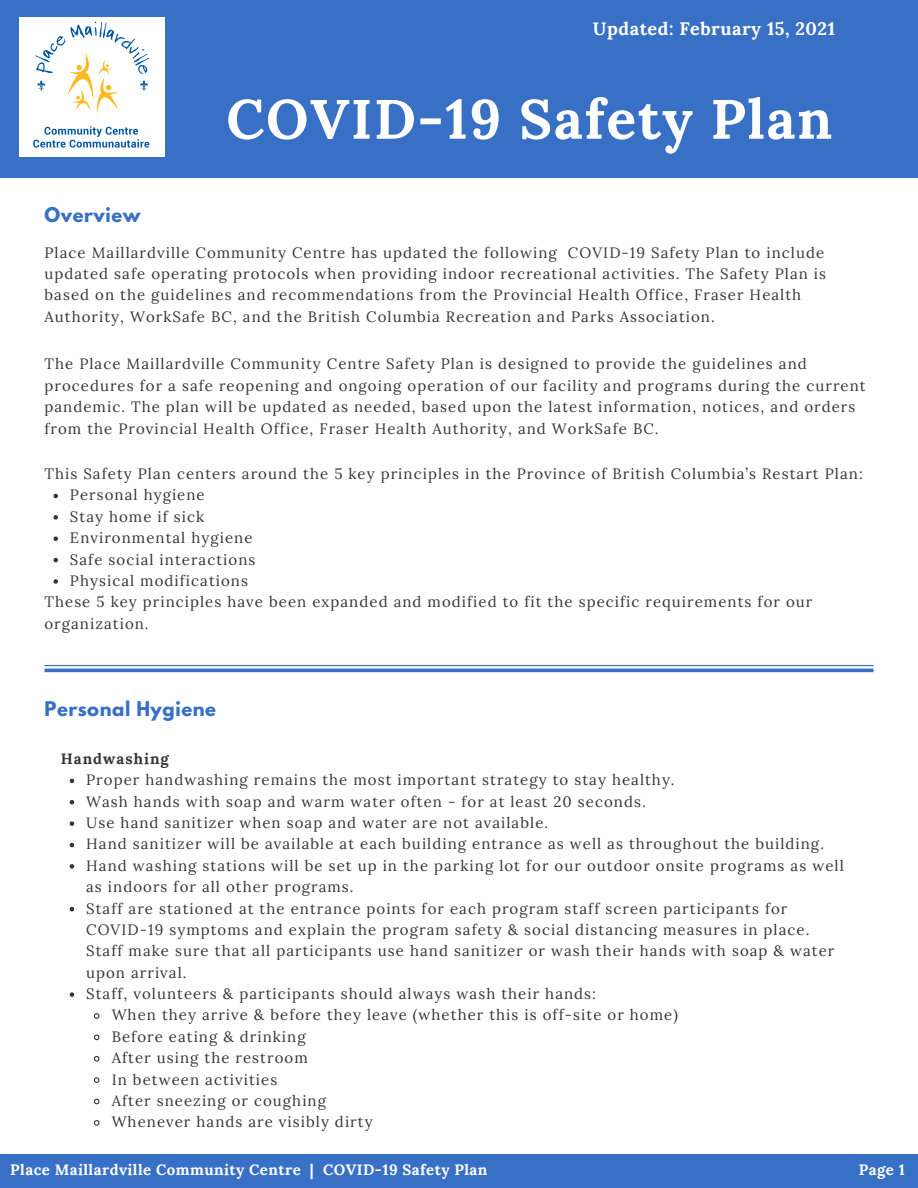
<style>
.page{position:relative;width:918px;height:1188px;background:#fff}
.page>*{position:absolute;margin:0;border:0;box-sizing:border-box;transform-origin:0 0}
.t1{font:700 55.2px "Lora";letter-spacing:.03em;color:#fff}
.t2{font:700 18px "League Spartan";letter-spacing:.03em;color:#3870c5}
.t3{font:700 18px "Lora";letter-spacing:.03em;color:#fff}
.t4{font:15px/21.3px "Lora";letter-spacing:.07em;color:#363636}
.t5{font:700 15px "Lora";letter-spacing:.03em;color:#fff}
.t6{font:700 15px "Lora";letter-spacing:.07em;color:#363636}
</style>
<div class="page">
<div style="left:0;top:0;width:918px;height:177px;background:#3870c5"></div>
<hr style="left:44px;top:665px;width:830px;height:1px;background:#3870c5">
<hr style="left:44px;top:669px;width:830px;height:3px;background:#3870c5">
<div style="left:0;top:1154px;width:918px;height:34px;background:#3870c5"></div>
<div style="left:19px;top:17px;width:145px;height:140px;background:#fff"></div>
<img style="left:33px;top:21px;width:117px;height:127px">
<svg style="left:53px;top:494px;width:5px;height:4px"></svg>
<svg style="left:53px;top:515px;width:5px;height:5px"></svg>
<svg style="left:53px;top:536px;width:5px;height:5px"></svg>
<svg style="left:53px;top:558px;width:5px;height:4px"></svg>
<svg style="left:53px;top:579px;width:5px;height:5px"></svg>
<svg style="left:70px;top:779px;width:4px;height:4px"></svg>
<svg style="left:70px;top:800px;width:4px;height:4px"></svg>
<svg style="left:70px;top:821px;width:4px;height:5px"></svg>
<svg style="left:70px;top:843px;width:4px;height:4px"></svg>
<svg style="left:70px;top:864px;width:4px;height:5px"></svg>
<svg style="left:70px;top:907px;width:4px;height:4px"></svg>
<svg style="left:70px;top:992px;width:4px;height:5px"></svg>
<svg style="left:93px;top:1013px;width:7px;height:6px"></svg>
<svg style="left:93px;top:1034px;width:7px;height:7px"></svg>
<svg style="left:93px;top:1055px;width:7px;height:7px"></svg>
<svg style="left:93px;top:1077px;width:7px;height:6px"></svg>
<svg style="left:93px;top:1098px;width:7px;height:7px"></svg>
<svg style="left:93px;top:1120px;width:7px;height:6px"></svg>
<p class="t3" style="left:593px;top:17px;width:244px">Updated: February 15, 2021</p>
<p class="t2" style="left:44px;top:206px;width:98px">Overview</p>
<p class="t1" style="left:226px;top:83px;width:607px">COVID-19 Safety Plan</p>
<p class="t4" style="left:44px;top:242px;width:783px">Place Maillardville Community Centre has updated the following COVID-19 Safety Plan to include updated safe operating protocols when providing indoor recreational activities. The Safety Plan is based on the guidelines and recommendations from the Provincial Health Office, Fraser Health Authority, WorkSafe BC, and the British Columbia Recreation and Parks Association.</p>
<p class="t4" style="left:44px;top:353px;width:764px">The Place Maillardville Community Centre Safety Plan is designed to provide the guidelines and</p>
<p class="t4" style="left:44px;top:375px;width:823px">procedures for a safe reopening and ongoing operation of our facility and programs during the current pandemic. The plan will be updated as needed, based upon the latest information, notices, and orders from the Provincial Health Office, Fraser Health Authority, and WorkSafe BC.</p>
<p class="t4" style="left:44px;top:463px;width:820px">This Safety Plan centers around the 5 key principles in the Province of British Columbia’s Restart Plan:</p>
<p class="t4" style="left:70px;top:484px;width:136px">Personal hygiene</p>
<p class="t4" style="left:70px;top:506px;width:136px">Stay home if sick</p>
<p class="t4" style="left:70px;top:527px;width:184px">Environmental hygiene</p>
<p class="t4" style="left:70px;top:548px;width:187px">Safe social interactions</p>
<p class="t4" style="left:70px;top:570px;width:180px">Physical modifications</p>
<p class="t4" style="left:44px;top:591px;width:769px">These 5 key principles have been expanded and modified to fit the specific requirements for our organization.</p>
<p class="t2" style="left:44px;top:700px;width:173px">Personal Hygiene</p>
<p class="t6" style="left:61px;top:749px;width:110px">Handwashing</p>
<p class="t4" style="left:86px;top:769px;width:590px">Proper handwashing remains the most important strategy to stay healthy.</p>
<p class="t4" style="left:86px;top:791px;width:561px">Wash hands with soap and warm water often - for at least 20 seconds.</p>
<p class="t4" style="left:86px;top:812px;width:464px">Use hand sanitizer when soap and water are not available.</p>
<p class="t4" style="left:86px;top:833px;width:739px">Hand sanitizer will be available at each building entrance as well as throughout the building.</p>
<p class="t4" style="left:86px;top:855px;width:759px">Hand washing stations will be set up in the parking lot for our outdoor onsite programs as well as indoors for all other programs.</p>
<p class="t4" style="left:86px;top:897px;width:750px">Staff are stationed at the entrance points for each program staff screen participants for COVID-19 symptoms and explain the program safety &amp; social distancing measures in place.<br>Staff make sure that all participants use hand sanitizer or wash their hands with soap &amp; water upon arrival.</p>
<p class="t4" style="left:86px;top:983px;width:511px">Staff, volunteers &amp; participants should always wash their hands:</p>
<p class="t4" style="left:112px;top:1004px;width:568px">When they arrive &amp; before they leave (whether this is off-site or home)</p>
<p class="t4" style="left:112px;top:1026px;width:196px">Before eating &amp; drinking</p>
<p class="t4" style="left:112px;top:1047px;width:198px">After using the restroom</p>
<p class="t4" style="left:112px;top:1068px;width:167px">In between activities</p>
<p class="t4" style="left:112px;top:1090px;width:216px">After sneezing or coughing</p>
<p class="t4" style="left:112px;top:1111px;width:262px">Whenever hands are visibly dirty</p>
<p class="t5" style="left:10px;top:1160px;width:479px">Place Maillardville Community Centre | COVID-19 Safety Plan</p>
<p class="t5" style="left:859px;top:1160px;width:48px">Page 1</p>
</div>
